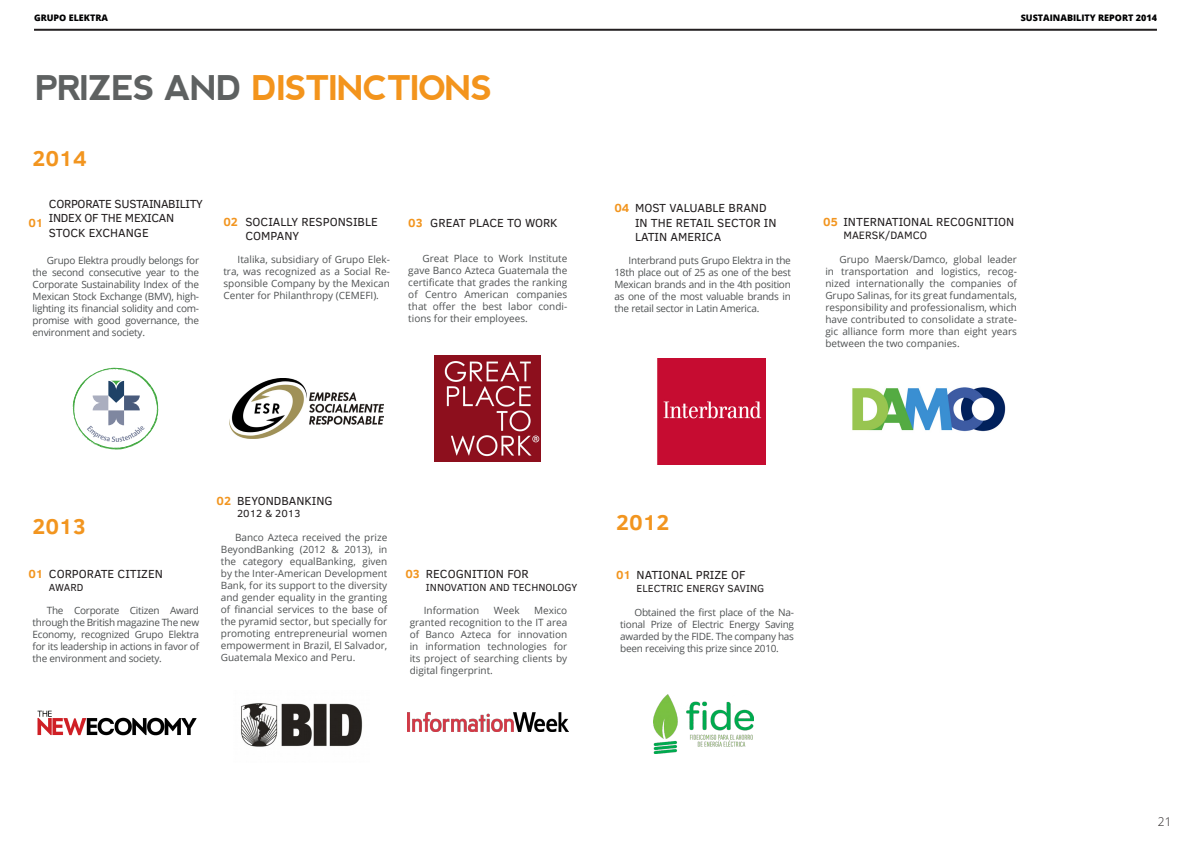
<style>
.page{position:relative;width:1191px;height:842px;background:#fff}
.page>*{position:absolute;margin:0;border:0;box-sizing:border-box;transform-origin:0 0}
.t1{font:700 34px "nevis";letter-spacing:-.04em;color:#f3941c}
.t2{font:700 22px "Clear Sans";color:#f2951f}
.t3{font:12px/14.4px "Clear Sans";color:#231f20}
.t4{font:12px/14.4px "Clear Sans";letter-spacing:-.025em;color:#231f20}
.t5{font:700 12px "Clear Sans";color:#f2951f}
.t6{font:300 12px "Open Sans";color:#231f20}
.t7{font:11px "Clear Sans";color:#231f20}
.t8{font:10.5px "Clear Sans";color:#231f20}
.Body_text{font:10px/12px "Open Sans";color:#4e5152;text-align:justify}
.t9{font:800 9px "Open Sans";color:#000002}
.s1{color:#5e6161}
</style>
<div class="page">
<hr style="left:34px;top:29px;width:1123px;height:2px;background:#231f20">
<img style="left:230px;top:378px;width:154px;height:61px">
<img style="left:435px;top:355px;width:106px;height:107px">
<img style="left:37px;top:710px;width:160px;height:26px">
<img style="left:241px;top:703px;width:122px;height:44px">
<img style="left:408px;top:712px;width:160px;height:19px">
<svg style="left:72px;top:368px;width:86px;height:82px"></svg>
<img style="left:657px;top:359px;width:108px;height:105px">
<img style="left:852px;top:387px;width:154px;height:45px">
<img style="left:653px;top:694px;width:100px;height:60px">
<p class="t9" style="left:34px;top:11px;width:76px">GRUPO ELEKTRA</p>
<p class="t9" style="left:1020px;top:11px;width:138px">SUSTAINABILITY REPORT 2014</p>
<p class="t1" style="left:35px;top:68px;width:459px"><span class="s1">PRIZES AND</span> DISTINCTIONS</p>
<p class="t2" style="left:33px;top:142px;width:56px">2014</p>
<p class="t5" style="left:28px;top:214px;width:16px">01</p>
<p class="t4" style="left:49px;top:197px;width:156px">CORPORATE SUSTAINABILITY<br>INDEX OF THE MEXICAN</p>
<p class="t3" style="left:49px;top:225px;width:101px">STOCK EXCHANGE</p>
<p class="Body_text" style="left:33px;top:254px;width:168px;text-indent:14px">Grupo Elektra proudly belongs for the second consecutive year to the Corporate Sustainability Index of the Mexican Stock Exchange (BMV), high&shy;lighting its financial solidity and com&shy;promise with good governance, the environment and society.</p>
<p class="t3" style="left:245px;top:214px;width:134px">SOCIALLY RESPONSIBLE<br>COMPANY</p>
<p class="Body_text" style="left:223px;top:253px;width:168px;text-indent:14px">Italika, subsidiary of Grupo Elek&shy;tra, was recognized as a Social Re&shy;sponsible Company by the Mexican Center for Philanthropy (CEMEFI).</p>
<p class="t5" style="left:223px;top:213px;width:16px">02</p>
<p class="t5" style="left:408px;top:214px;width:16px">03</p>
<p class="t3" style="left:430px;top:216px;width:129px">GREAT PLACE TO WORK</p>
<p class="Body_text" style="left:408px;top:252px;width:160px;text-indent:14px">Great Place to Work Institute gave Banco Azteca Guatemala the certificate that grades the ranking of Centro American companies that offer the best labor condi&shy;tions for their employees.</p>
<p class="t5" style="left:614px;top:199px;width:16px">04</p>
<p class="t3" style="left:635px;top:201px;width:143px">MOST VALUABLE BRAND<br>IN THE RETAIL SECTOR IN<br>LATIN AMERICA</p>
<p class="Body_text" style="left:614px;top:254px;width:178px;text-indent:14px">Interbrand puts Grupo Elektra in the 18th place out of 25 as one of the best Mexican brands and in the 4th position as one of the most valuable brands in the retail sector in Latin America.</p>
<p class="t5" style="left:823px;top:213px;width:16px">05</p>
<p class="t3" style="left:843px;top:214px;width:172px">INTERNATIONAL RECOGNITION</p>
<p class="t7" style="left:843px;top:228px;width:85px">MAERSK/DAMCO</p>
<p class="Body_text" style="left:825px;top:253px;width:193px;text-indent:14px">Grupo Maersk/Damco, global leader in transportation and logistics, recog&shy;nized internationally the companies of Grupo Salinas, for its great fundamentals, responsibility and professionalism, which have contributed to consolidate a strate&shy;gic alliance form more than eight years between the two companies.</p>
<p class="t5" style="left:217px;top:492px;width:16px">02</p>
<p class="t3" style="left:237px;top:493px;width:97px">BEYONDBANKING</p>
<p class="t8" style="left:237px;top:507px;width:65px">2012 &amp; 2013</p>
<p class="t2" style="left:33px;top:510px;width:55px">2013</p>
<p class="Body_text" style="left:221px;top:531px;width:168px;text-indent:14px">Banco Azteca received the prize BeyondBanking (2012 &amp; 2013), in the category equalBanking, given by the Inter-American Development Bank, for its support to the diversity and gender equality in the granting of financial services to the base of the pyramid sector, but specially for promoting entrepreneurial women empowerment in Brazil, El Salvador, Guatemala Mexico and Peru.</p>
<p class="t5" style="left:28px;top:565px;width:16px">01</p>
<p class="t5" style="left:405px;top:565px;width:16px">03</p>
<p class="t3" style="left:49px;top:566px;width:116px">CORPORATE CITIZEN</p>
<p class="t8" style="left:49px;top:580px;width:36px">AWARD</p>
<p class="t3" style="left:426px;top:566px;width:104px">RECOGNITION FOR</p>
<p class="t8" style="left:426px;top:580px;width:153px">INNOVATION AND TECHNOLOGY</p>
<p class="Body_text" style="left:33px;top:604px;width:168px;text-indent:14px">The Corporate Citizen Award through the British magazine The new Economy, recognized Grupo Elektra for its leadership in actions in favor of the environment and society.</p>
<p class="Body_text" style="left:424px;top:604px;width:57px">Information</p>
<p class="Body_text" style="left:494px;top:604px;width:27px">Week</p>
<p class="Body_text" style="left:410px;top:604px;width:159px;text-indent:124px">Mexico granted recognition to the IT area of Banco Azteca for innovation in information technologies for its project of searching clients by digital fingerprint.</p>
<p class="t2" style="left:616px;top:507px;width:55px">2012</p>
<p class="t5" style="left:616px;top:566px;width:16px">01</p>
<p class="t3" style="left:636px;top:568px;width:111px">NATIONAL PRIZE OF</p>
<p class="t8" style="left:636px;top:581px;width:129px">ELECTRIC ENERGY SAVING</p>
<p class="Body_text" style="left:620px;top:606px;width:175px;text-indent:14px">Obtained the first place of the Na&shy;tional Prize of Electric Energy Saving awarded by the FIDE. The company has been receiving this prize since 2010.</p>
<p class="t6" style="left:1158px;top:814px;width:15px">21</p>
</div>
